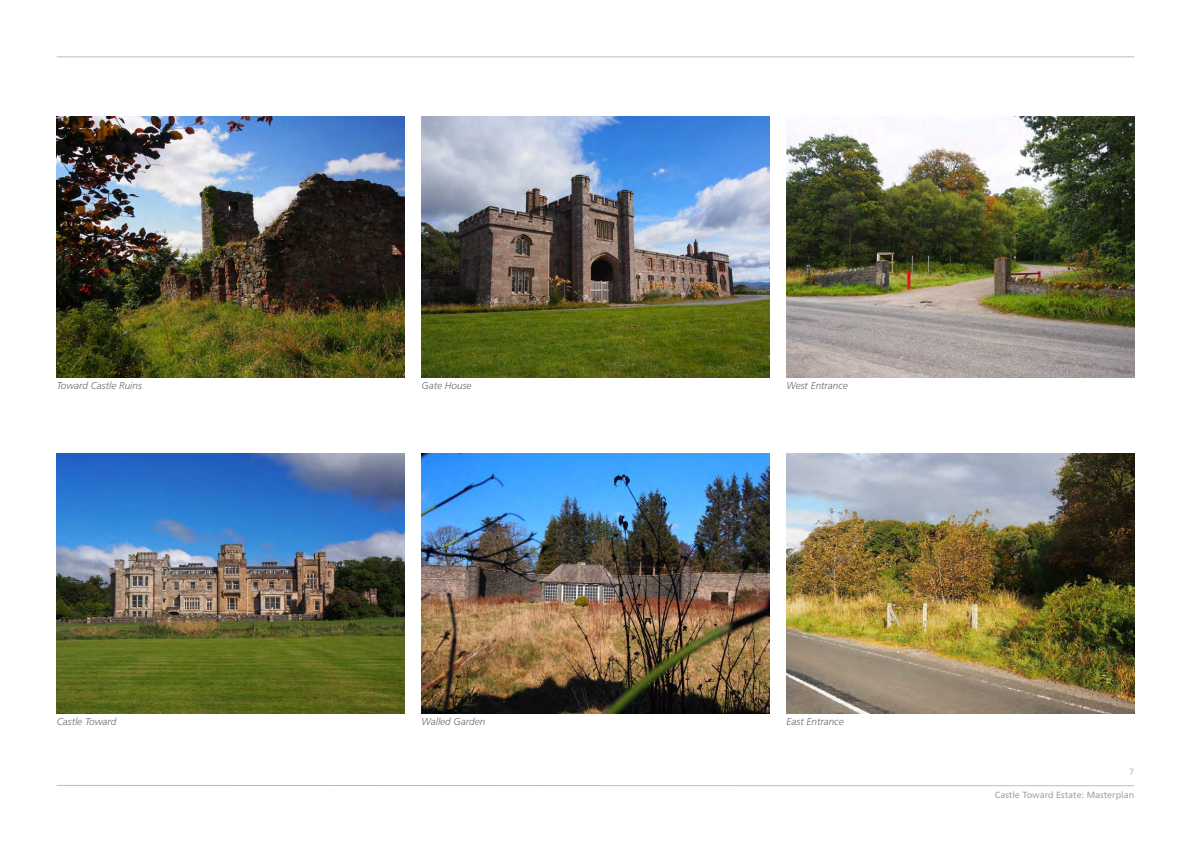
<style>
.page{position:relative;width:1191px;height:842px;background:#fff}
.page>*{position:absolute;margin:0;border:0;box-sizing:border-box;transform-origin:0 0}
.t1{font:italic 300 10px "Frutiger";color:#6c6d70}
.t2{font:9px "Frutiger";color:#a0a1a5}
.t3{font:300 9px "Frutiger";color:#a0a1a5}
</style>
<div class="page">
<hr style="left:57px;top:57px;width:1077px;height:1px;background:#bcbdc0">
<svg style="left:56px;top:785px;width:1078px;height:1px"></svg>
<img style="left:57px;top:116px;width:347px;height:261px">
<img style="left:57px;top:453px;width:347px;height:261px">
<img style="left:421px;top:116px;width:348px;height:261px">
<img style="left:421px;top:453px;width:348px;height:261px">
<img style="left:786px;top:453px;width:348px;height:261px">
<img style="left:786px;top:116px;width:348px;height:261px">
<p class="t1" style="left:57px;top:380px;width:87px">Toward Castle Ruins</p>
<p class="t1" style="left:57px;top:716px;width:61px">Castle Toward</p>
<p class="t1" style="left:421px;top:380px;width:52px">Gate House</p>
<p class="t1" style="left:786px;top:380px;width:63px">West Entrance</p>
<p class="t1" style="left:421px;top:716px;width:65px">Walled Garden</p>
<p class="t1" style="left:786px;top:716px;width:59px">East Entrance</p>
<p class="t3" style="left:1129px;top:767px;width:7px">7</p>
<p class="t2" style="left:994px;top:789px;width:141px">Castle Toward Estate: Masterplan</p>
</div>
